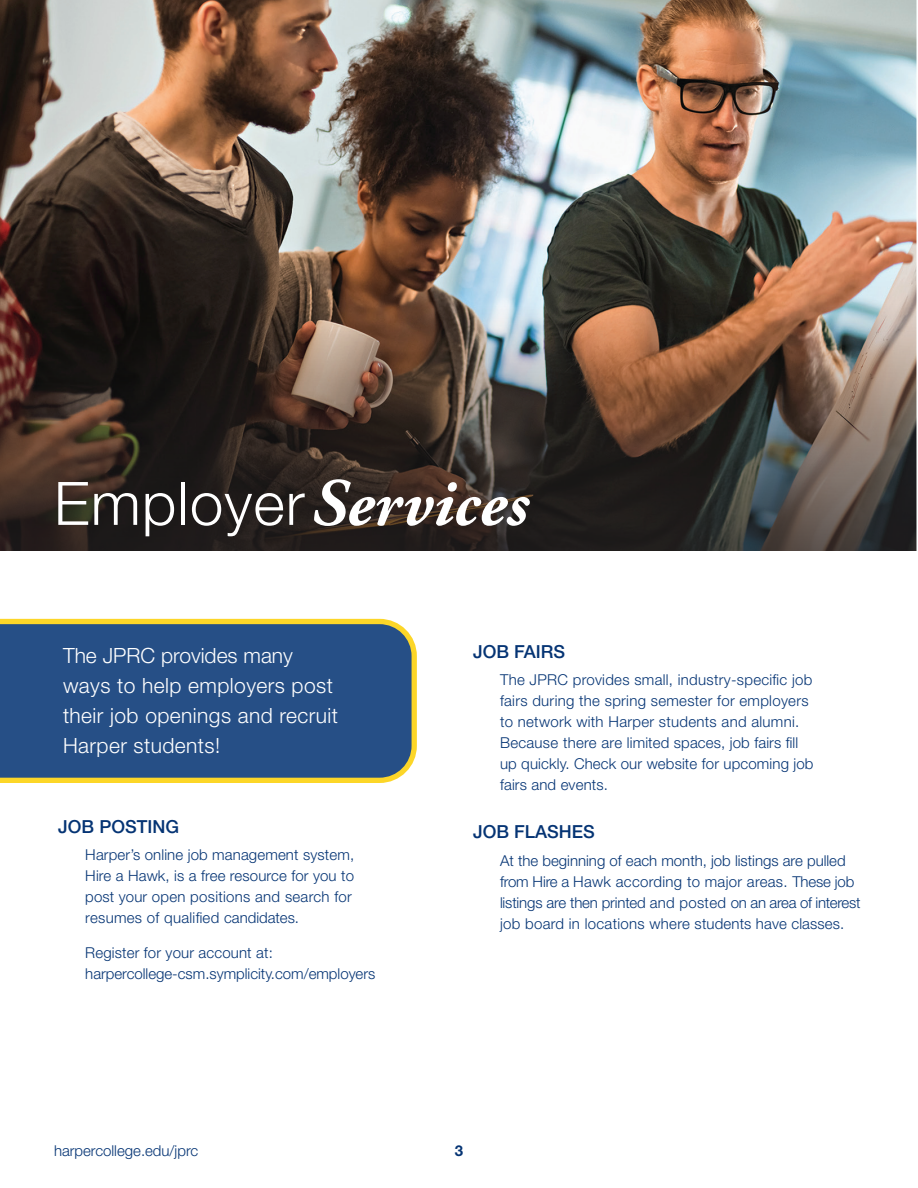
<style>
.page{position:relative;width:918px;height:1188px;background:#fff}
.page>*{position:absolute;margin:0;border:0;box-sizing:border-box;transform-origin:0 0}
.body_copy{font:300 60px "Helvetica Neue LT Std";letter-spacing:.02em;color:#fff}
.body_copy-2{font:300 21px/30px "Helvetica Neue LT Std";letter-spacing:.02em;color:#fff}
.heading{font:500 18px "Helvetica Neue LT Std";color:#053474}
.body_copy-3{font:300 15px/21px "Helvetica Neue LT Std";letter-spacing:.01em;color:#053474}
.body_copy-4{font:700 15px "Helvetica Neue LT Std";color:#053474}
.s1{font-family:"Adobe Garamond Pro";font-weight:700;font-style:italic;font-size:67.5px}
</style>
<div class="page">
<img style="left:0;top:0;width:916px;height:551px">
<svg style="left:0;top:619px;width:417px;height:164px;background:#375a80"></svg>
<p class="body_copy" style="left:54px;top:467px;width:475px">Employer<span class="s1">Services</span></p>
<p class="body_copy-2" style="left:63px;top:641px;width:277px">The JPRC provides many ways to help employers post their job openings and recruit<br>Harper students!</p>
<p class="heading" style="left:58px;top:815px;width:122px">JOB POSTING</p>
<p class="body_copy-3" style="left:85px;top:844px;width:270px">Harper’s online job management system, Hire a Hawk, is a free resource for you to post your open positions and search for resumes of qualified candidates.</p>
<p class="body_copy-3" style="left:85px;top:942px;width:292px">Register for your account at: harpercollege-csm.symplicity.com/employers</p>
<p class="heading" style="left:473px;top:640px;width:94px">JOB FAIRS</p>
<p class="body_copy-3" style="left:500px;top:669px;width:315px">The JPRC provides small, industry-specific job fairs during the spring semester for employers to network with Harper students and alumni.<br>Because there are limited spaces, job fairs fill up quickly. Check our website for upcoming job fairs and events.</p>
<p class="heading" style="left:473px;top:821px;width:123px">JOB FLASHES</p>
<p class="body_copy-3" style="left:500px;top:850px;width:362px">At the beginning of each month, job listings are pulled from Hire a Hawk according to major areas. These job listings are then printed and posted on an area of interest job board in locations where students have classes.</p>
<p class="body_copy-3" style="left:54px;top:1140px;width:146px">harpercollege.edu/jprc</p>
<p class="body_copy-4" style="left:455px;top:1141px;width:10px">3</p>
</div>
